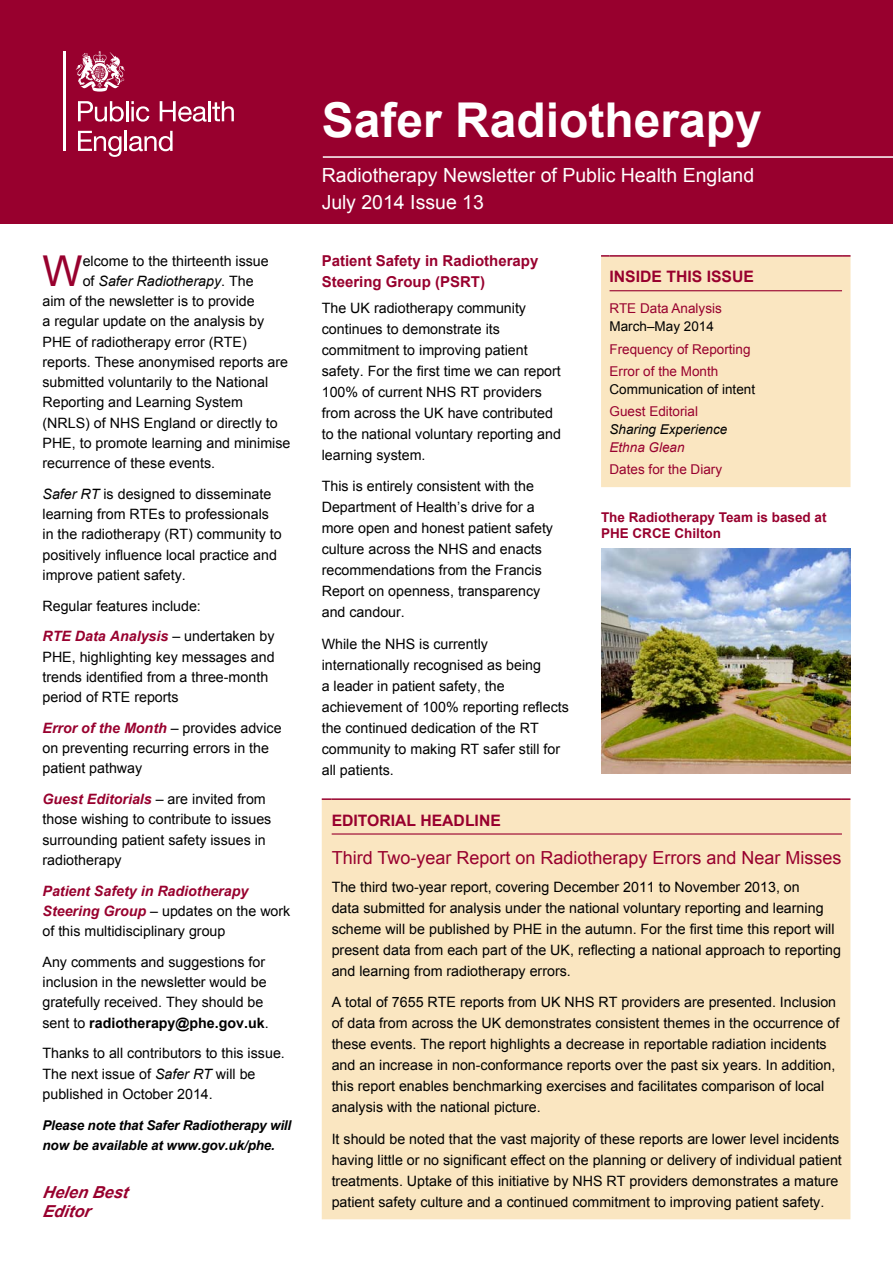
<style>
.page{position:relative;width:893px;height:1263px;background:#fff}
.page>*{position:absolute;margin:0;border:0;box-sizing:border-box;transform-origin:0 0}
.t1{font:700 48px "Arial";color:#fff}
.t2{font:42.6px "Arial";color:#98002e}
.t3{font:19.5px/26.7px "Arial";color:#fff}
.t4{font:18px "Arial";color:#98002e}
.t5{font:italic 700 16.5px/19.5px "Arial";color:#98002e}
.t6{font:700 15.75px "Arial";color:#98002e}
.t7{font:700 15px/21px "Arial";color:#98002e}
.t8{font:14.25px/21px "Arial";color:#000}
.t9{font:italic 14.25px "Arial";color:#000}
.t10{font:13.5px/22.2px "Arial";color:#98002e}
.t11{font:italic 700 13.5px/20.2px "Arial";letter-spacing:-.015em;color:#000}
.t12{font:700 13.5px/16.5px "Arial";color:#98002e}
.t13{font:13.5px "Arial";color:#000}
.t14{font:italic 13.5px "Arial";color:#000}
.t15{font:italic 13.5px "Arial";color:#98002e}
.s1{font-style:normal}
.s2{font-style:italic}
.s3{font-weight:700;font-style:italic;color:#98002e}
.s4{font-weight:700}
</style>
<div class="page">
<div style="left:0;top:0;width:893px;height:223px;background:#98002e"></div>
<hr style="left:64px;top:51px;width:2px;height:100px;background:#fff">
<svg style="left:78px;top:101px;width:46px;height:21px"></svg>
<hr style="left:126px;top:101px;width:2px;height:20px;background:#fff">
<svg style="left:131px;top:101px;width:18px;height:21px"></svg>
<svg style="left:160px;top:101px;width:74px;height:21px"></svg>
<svg style="left:78px;top:131px;width:44px;height:26px"></svg>
<hr style="left:124px;top:131px;width:3px;height:20px;background:#fff">
<svg style="left:129px;top:131px;width:44px;height:20px"></svg>
<svg style="left:76px;top:51px;width:49px;height:41px"></svg>
<hr style="left:323px;top:156px;width:570px;height:2px;background:#fff">
<div style="left:322px;top:800px;width:528px;height:419px;background:#fae6c1"></div>
<svg style="left:322px;top:798px;width:10px;height:2px"></svg>
<hr style="left:332px;top:798px;width:510px;height:2px;background:#98002e">
<svg style="left:842px;top:798px;width:8px;height:2px"></svg>
<hr style="left:332px;top:833px;width:510px;height:1px;background:#98002e">
<div style="left:601px;top:257px;width:249px;height:230px;background:#fae6c1"></div>
<svg style="left:601px;top:255px;width:9px;height:2px"></svg>
<hr style="left:610px;top:255px;width:232px;height:2px;background:#98002e">
<svg style="left:842px;top:255px;width:8px;height:2px"></svg>
<hr style="left:610px;top:290px;width:232px;height:1px;background:#98002e">
<img style="left:601px;top:549px;width:249px;height:225px">
<h2 class="t2" style="left:43px;top:243px;width:42px">W</h2>
<p class="t8" style="left:83px;top:250px;width:188px">elcome to the thirteenth issue</p>
<p class="t9" style="left:83px;top:272px;width:173px"><span class="s1">of</span> Safer Radiotherapy<span class="s1">. The</span></p>
<p class="t8" style="left:43px;top:291px;width:214px">aim of the newsletter is to provide</p>
<p class="t8" style="left:43px;top:311px;width:223px">a regular update on the analysis by</p>
<p class="t8" style="left:43px;top:331px;width:206px">PHE of radiotherapy error (RTE)</p>
<p class="t8" style="left:43px;top:351px;width:247px">reports. These anonymised reports are</p>
<p class="t8" style="left:43px;top:372px;width:227px">submitted voluntarily to the National</p>
<p class="t8" style="left:43px;top:392px;width:202px">Reporting and Learning System</p>
<p class="t8" style="left:43px;top:412px;width:237px">(NRLS) of NHS England or directly to</p>
<p class="t8" style="left:43px;top:432px;width:249px">PHE, to promote learning and minimise</p>
<p class="t8" style="left:43px;top:453px;width:174px">recurrence of these events.</p>
<p class="t8" style="left:43px;top:484px;width:241px;line-height:20.2px"><span class="s2">Safer RT</span> is designed to disseminate learning from RTEs to professionals in the radiotherapy (RT) community to positively influence local practice and improve patient safety.</p>
<p class="t8" style="left:43px;top:590px;width:234px;line-height:30.8px">Regular features include:<br><span class="s3">RTE Data Analysis</span> – undertaken by</p>
<p class="t8" style="left:43px;top:647px;width:234px;line-height:20.2px">PHE, highlighting key messages and trends identified from a three-month period of RTE reports</p>
<p class="t8" style="left:43px;top:718px;width:241px;line-height:20.2px"><span class="s3">Error of the Month</span> – provides advice on preventing recurring errors in the patient pathway</p>
<p class="t8" style="left:43px;top:789px;width:230px;line-height:20.2px"><span class="s3">Guest Editorials</span> – are invited from those wishing to contribute to issues surrounding patient safety issues in radiotherapy</p>
<p class="t8" style="left:43px;top:881px;width:249px;line-height:20.2px"><span class="s3">Patient Safety in Radiotherapy<br>Steering Group</span> – updates on the work of this multidisciplinary group</p>
<p class="t8" style="left:43px;top:952px;width:228px;line-height:20.2px">Any comments and suggestions for inclusion in the newsletter would be gratefully received. They should be sent to <span class="s4">radiotherapy@phe.gov.uk</span>.</p>
<p class="t8" style="left:43px;top:1043px;width:244px;line-height:20.2px">Thanks to all contributors to this issue.<br>The next issue of <span class="s2">Safer RT</span> will be published in October 2014.</p>
<p class="t11" style="left:43px;top:1115px;width:250px">Please note that Safer Radiotherapy will now be available at www.gov.uk/phe.</p>
<p class="t5" style="left:43px;top:1183px;width:87px">Helen Best<br>Editor</p>
<h1 class="t1" style="left:322px;top:88px;width:442px">Safer Radiotherapy</h1>
<h3 class="t3" style="left:322px;top:162px;width:434px">Radiotherapy Newsletter of Public Health England<br>July 2014 Issue 13</h3>
<p class="t7" style="left:322px;top:251px;width:218px">Patient Safety in Radiotherapy<br>Steering Group (PSRT)</p>
<p class="t8" style="left:322px;top:297px;width:241px">The UK radiotherapy community continues to demonstrate its commitment to improving patient safety. For the first time we can report<br>100% of current NHS RT providers from across the UK have contributed to the national voluntary reporting and learning system.</p>
<p class="t8" style="left:322px;top:476px;width:233px">This is entirely consistent with the<br>Department of Health’s drive for a more open and honest patient safety culture across the NHS and enacts recommendations from the Francis<br>Report on openness, transparency and candour.</p>
<p class="t8" style="left:322px;top:633px;width:249px">While the NHS is currently internationally recognised as being<br>a leader in patient safety, the achievement of 100% reporting reflects the continued dedication of the RT community to making RT safer still for all patients.</p>
<p class="t6" style="left:610px;top:266px;width:146px">INSIDE THIS ISSUE</p>
<p class="t10" style="left:610px;top:298px;width:114px">RTE Data Analysis</p>
<p class="t13" style="left:610px;top:318px;width:106px">March–May 2014</p>
<p class="t10" style="left:610px;top:338px;width:143px">Frequency of Reporting<br>Error of the Month</p>
<p class="t13" style="left:610px;top:380px;width:147px">Communication of intent</p>
<p class="t10" style="left:610px;top:400px;width:90px">Guest Editorial</p>
<p class="t14" style="left:610px;top:421px;width:119px">Sharing Experience</p>
<p class="t15" style="left:610px;top:439px;width:77px">Ethna Glean</p>
<p class="t10" style="left:610px;top:459px;width:114px">Dates for the Diary</p>
<p class="t12" style="left:601px;top:509px;width:227px">The Radiotherapy Team is based at<br>PHE CRCE Chilton</p>
<p class="t6" style="left:332px;top:809px;width:171px">EDITORIAL HEADLINE</p>
<p class="t4" style="left:332px;top:846px;width:511px">Third Two-year Report on Radiotherapy Errors and Near Misses</p>
<p class="t8" style="left:332px;top:876px;width:511px">The third two-year report, covering December 2011 to November 2013, on<br>data submitted for analysis under the national voluntary reporting and learning scheme will be published by PHE in the autumn. For the first time this report will present data from each part of the UK, reflecting a national approach to reporting and learning from radiotherapy errors.</p>
<p class="t8" style="left:332px;top:992px;width:509px">A total of 7655 RTE reports from UK NHS RT providers are presented. Inclusion of data from across the UK demonstrates consistent themes in the occurrence of these events. The report highlights a decrease in reportable radiation incidents and an increase in non-conformance reports over the past six years. In addition, this report enables benchmarking exercises and facilitates comparison of local analysis with the national picture.</p>
<p class="t8" style="left:332px;top:1128px;width:512px">It should be noted that the vast majority of these reports are lower level incidents having little or no significant effect on the planning or delivery of individual patient treatments. Uptake of this initiative by NHS RT providers demonstrates a mature patient safety culture and a continued commitment to improving patient safety.</p>
</div>
